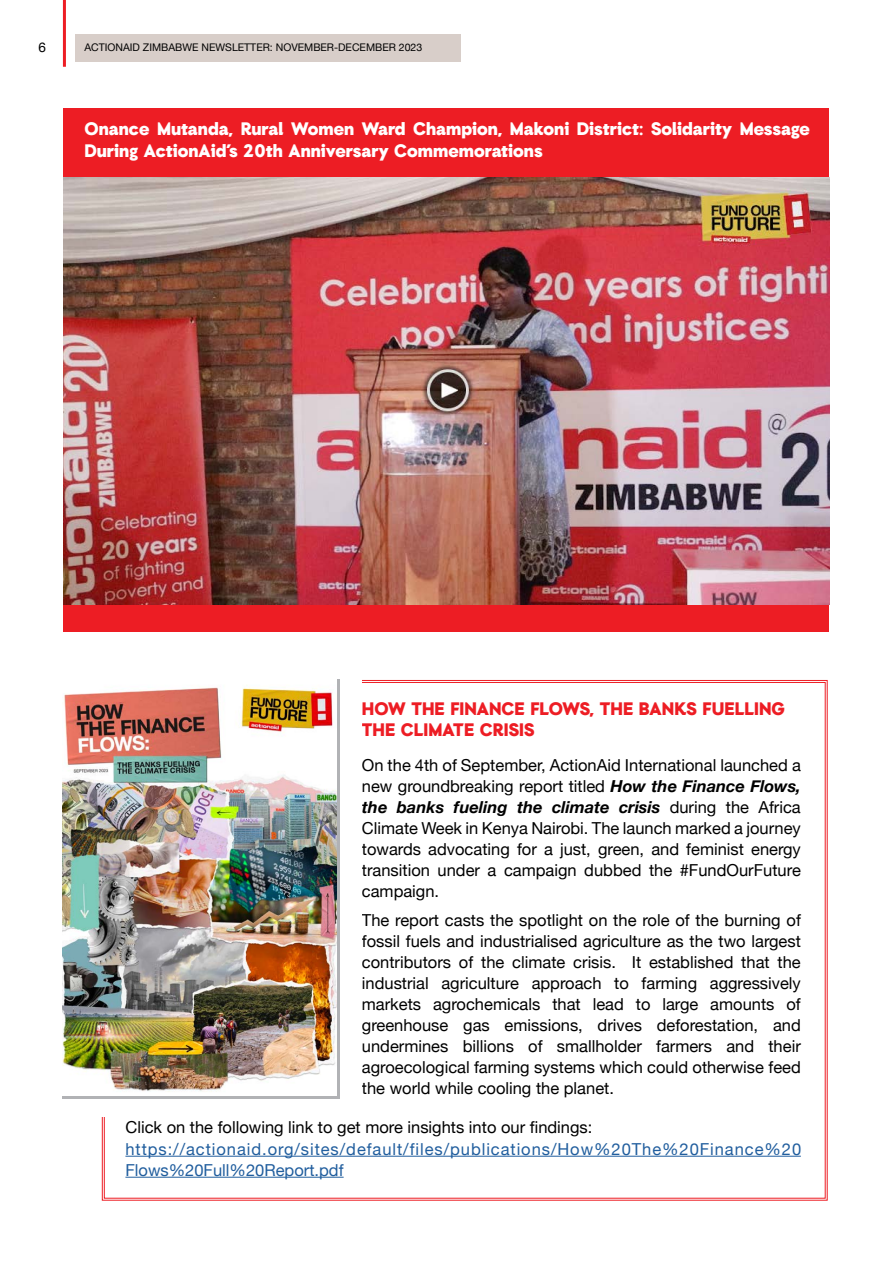
<style>
.page{position:relative;width:893px;height:1263px;background:#fff}
.page>*{position:absolute;margin:0;border:0;box-sizing:border-box;transform-origin:0 0}
.t1{font:900 18px/22.5px "Auxilia";color:#fff}
.t2{font:900 18px/21px "Auxilia";color:#ed1d24}
.t3{font:16.5px/21px "Helvetica Neue";color:#000;text-align:justify}
.t4{font:16.5px/21px "Helvetica Neue";letter-spacing:.055em;color:#215e9e}
.t5{font:13.5px "Helvetica Neue";color:#000}
.t6{font:10.5px "Helvetica Neue";color:#000}
.s1{font-weight:700;font-style:italic}
</style>
<div class="page">
<div style="left:75px;top:34px;width:385px;height:28px;background:#d8cec9"></div>
<hr style="left:63px;top:0;width:3px;height:67px;background:#ed1d24">
<div style="left:64px;top:108px;width:765px;height:74px;background:#ed1d24"></div>
<div style="left:64px;top:603px;width:765px;height:28px;background:#ed1d24"></div>
<img style="left:64px;top:178px;width:765px;height:427px">
<svg style="left:101px;top:680px;width:727px;height:521px"></svg>
<div style="left:55px;top:677px;width:307px;height:440px;background:#fff"></div>
<img style="left:63px;top:687px;width:274px;height:405px">
<p class="t5" style="left:39px;top:38px;width:9px">6</p>
<p class="t6" style="left:84px;top:40px;width:339px">ACTIONAID ZIMBABWE NEWSLETTER: NOVEMBER-DECEMBER 2023</p>
<p class="t1" style="left:84px;top:117px;width:727px">Onance Mutanda, Rural Women Ward Champion, Makoni District: Solidarity Message<br>During ActionAid’s 20th Anniversary Commemorations</p>
<p class="t2" style="left:362px;top:697px;width:425px">HOW THE FINANCE FLOWS, THE BANKS FUELLING<br>THE CLIMATE CRISIS</p>
<p class="t3" style="left:362px;top:755px;width:440px">On the 4th of September, ActionAid International launched a new groundbreaking report titled <span class="s1">How the Finance Flows, the banks fueling the climate crisis</span> during the Africa Climate Week in Kenya Nairobi. The launch marked a journey towards advocating for a just, green, and feminist energy transition under a campaign dubbed the #FundOurFuture campaign.</p>
<p class="t3" style="left:362px;top:911px;width:440px">The report casts the spotlight on the role of the burning of fossil fuels and industrialised agriculture as the two largest contributors of the climate crisis. It established that the industrial agriculture approach to farming aggressively markets agrochemicals that lead to large amounts of greenhouse gas emissions, drives deforestation, and undermines billions of smallholder farmers and their agroecological farming systems which could otherwise feed the world while cooling the planet.</p>
<p class="t3" style="left:125px;top:1117px;width:468px">Click on the following link to get more insights into our findings:</p>
<p class="t4" style="left:125px;top:1139px;width:677px">https://actionaid.org/sites/default/files/publications/How%20The%20Finance%20<br>Flows%20Full%20Report.pdf</p>
</div>
